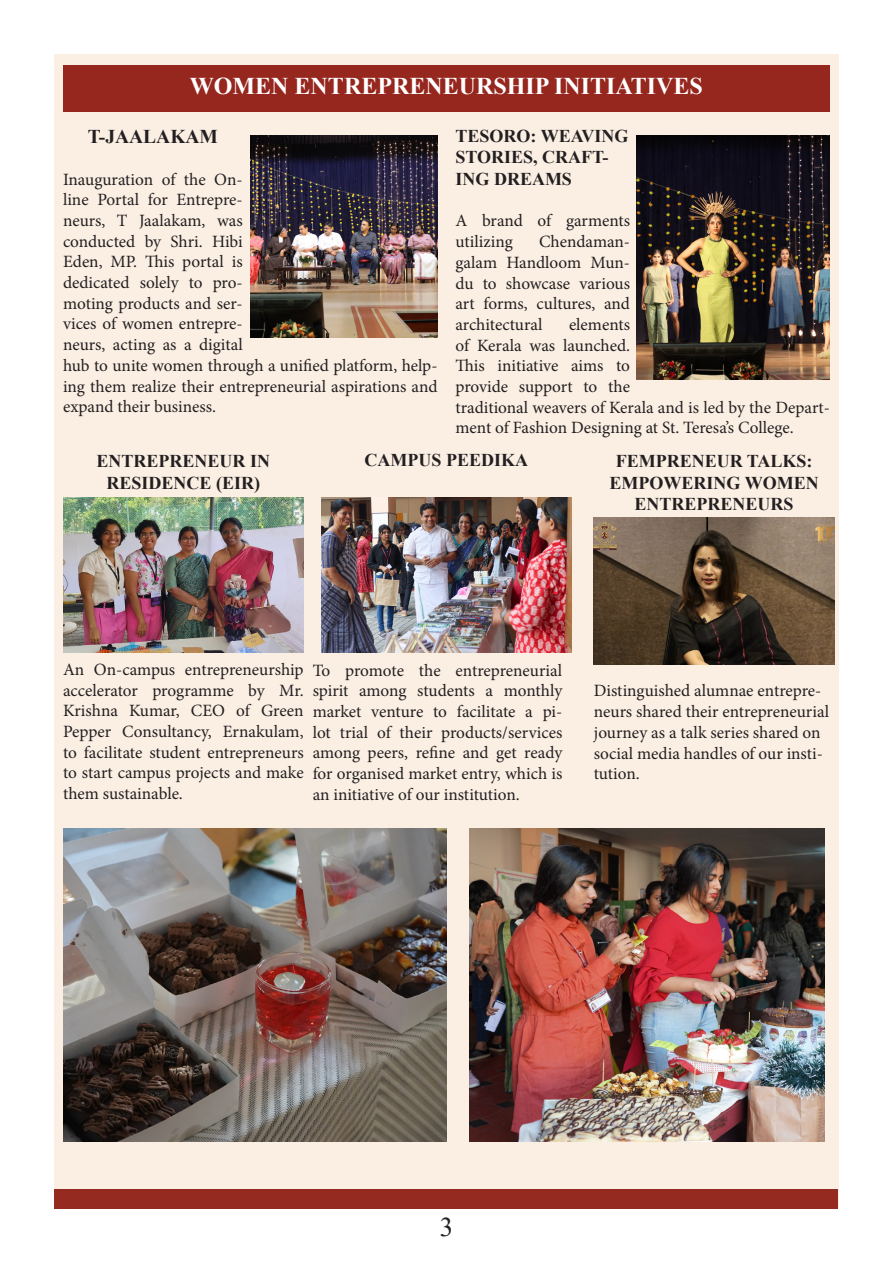
<style>
.page{position:relative;width:893px;height:1263px;background:#fff}
.page>*{position:absolute;margin:0;border:0;box-sizing:border-box;transform-origin:0 0}
.t1{font:27px "Times New Roman";color:#231f20}
.t2{font:700 24px "Times New Roman";color:#fff}
.t3{font:700 19.5px "Times New Roman";color:#231f20}
.t4{font:700 18px/21.6px "Times New Roman";color:#231f20}
.t5{font:17.25px/20.7px "Minion Pro";color:#231f20}
</style>
<div class="page">
<div style="left:54px;top:55px;width:785px;height:1153px;background:#fbefe4"></div>
<div style="left:54px;top:1190px;width:783px;height:19px;background:#952a20"></div>
<img style="left:250px;top:135px;width:187px;height:203px">
<img style="left:63px;top:497px;width:241px;height:155px">
<img style="left:322px;top:497px;width:249px;height:156px">
<img style="left:594px;top:517px;width:240px;height:147px">
<div style="left:63px;top:66px;width:767px;height:46px;background:#96271e"></div>
<img style="left:636px;top:135px;width:194px;height:245px">
<img style="left:63px;top:828px;width:383px;height:314px">
<img style="left:470px;top:828px;width:354px;height:314px">
<p class="t2" style="left:190px;top:68px;width:514px">WOMEN ENTREPRENEURSHIP INITIATIVES</p>
<p class="t3" style="left:88px;top:123px;width:132px">T-JAALAKAM</p>
<p class="t5" style="left:63px;top:169px;width:376px">Inauguration of the On-<br>line Portal for Entrepre-<br>neurs, T Jaalakam, was<br>conducted by Shri. Hibi<br>Eden, MP. This portal is<br>dedicated solely to pro-<br>moting products and ser-<br>vices of women entrepre-<br>neurs, acting as a digital<br>hub to unite women through a unified platform, help&shy;ing them realize their entrepreneurial aspirations and expand their business.</p>
<p class="t4" style="left:455px;top:124px;width:174px">TESORO: WEAVING<br>STORIES, CRAFT-<br>ING DREAMS</p>
<p class="t5" style="left:455px;top:211px;width:176px">A brand of garments utilizing</p>
<p class="t5" style="left:455px;top:231px;width:176px;text-align:justify;text-indent:84px">Chendaman&shy;galam Handloom Mun&shy;du to showcase various art forms, cultures, and architectural</p>
<p class="t5" style="left:455px;top:314px;width:376px;text-indent:114px">elements<br>of Kerala was launched.<br>This initiative aims to<br>provide support to the<br>traditional weavers of Kerala and is led by the Depart&shy;ment of Fashion Designing at St. Teresa’s College.</p>
<p class="t4" style="left:97px;top:450px;width:175px">ENTREPRENEUR IN</p>
<p class="t4" style="left:107px;top:471px;width:155px">RESIDENCE (EIR)</p>
<p class="t4" style="left:365px;top:448px;width:165px">CAMPUS PEEDIKA</p>
<p class="t4" style="left:610px;top:450px;width:211px;text-align:center">FEMPRENEUR TALKS:<br>EMPOWERING WOMEN<br>ENTREPRENEURS</p>
<p class="t5" style="left:63px;top:659px;width:242px;text-align:justify">An On-campus entrepreneurship accelerator programme by Mr.<br>Krishna Kumar, CEO of Green Pepper Consultancy, Ernakulam, to facilitate student entrepreneurs to start campus projects and make them sustainable.</p>
<p class="t5" style="left:313px;top:660px;width:251px;text-align:justify">To promote the entrepreneurial spirit among students a monthly market venture to facilitate a pi&shy;lot trial of their products/services among peers, refine and get ready for organised market entry, which is an initiative of our institution.</p>
<p class="t5" style="left:594px;top:681px;width:237px">Distinguished alumnae entrepre&shy;neurs shared their entrepreneurial journey as a talk series shared on social media handles of our insti&shy;tution.</p>
<p class="t1" style="left:440px;top:1207px;width:15px">3</p>
</div>
